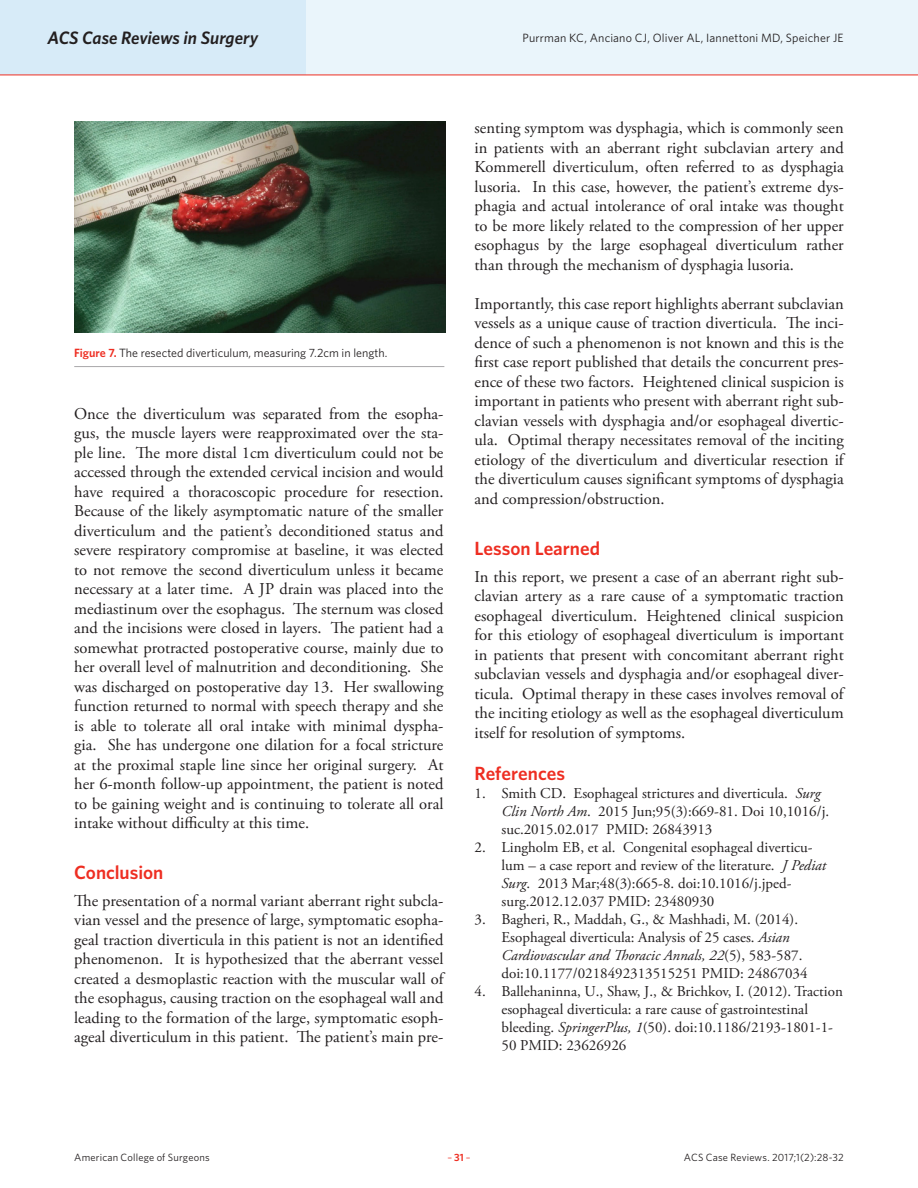
<style>
.page{position:relative;width:918px;height:1188px;background:#fff}
.page>*{position:absolute;margin:0;border:0;box-sizing:border-box;transform-origin:0 0}
.Article_Subhead{font:600 19.2px "Whitney";color:#ee2e22}
.Article_Body_no_inde{font:600 19.2px "Whitney";color:#ee2e22}
.t1{font:italic 600 18px "Whitney";letter-spacing:-.005em;color:#231f20}
.Article_Body_no_inde-2{font:16.5px/19.5px "Adobe Garamond Pro";color:#231f20;text-align:justify}
.t2{font:15px/18px "Adobe Garamond Pro";color:#231f20}
.Caption_New{font:12px "Whitney";letter-spacing:.005em;color:#231f20}
.t3{font:10.5px "Whitney";letter-spacing:.015em;color:#231f20}
.t4{font:10.5px "Whitney";color:#ee2e22}
.s1{font-weight:600;color:#ee2e22}
.s2{font-style:italic}
.s3{font-weight:600}
</style>
<div class="page">
<div style="left:0;top:0;width:918px;height:75px;background:#eaf5fb"></div>
<div style="left:0;top:0;width:306px;height:75px;background:#d7ebf8"></div>
<hr style="left:0;top:75px;width:918px;height:1px;background:#ee2e22">
<img style="left:74px;top:122px;width:371px;height:210px">
<hr style="left:74px;top:366px;width:370px;height:1px;background:#a9a8aa">
<p class="t1" style="left:48px;top:27px;width:212px">ACS Case Reviews in Surgery</p>
<p class="Caption_New" style="left:523px;top:30px;width:323px">Purrman KC, Anciano CJ, Oliver AL, Iannettoni MD, Speicher JE</p>
<p class="Caption_New" style="left:74px;top:345px;width:315px"><span class="s1">Figure 7.</span> The resected diverticulum, measuring 7.2cm in length.</p>
<p class="Article_Body_no_inde-2" style="left:74px;top:404px;width:371px">Once the diverticulum was separated from the esopha&shy;gus, the muscle layers were reapproximated over the sta&shy;ple line. The more distal 1cm diverticulum could not be accessed through the extended cervical incision and would have required a thoracoscopic procedure for resection.<br>Because of the likely asymptomatic nature of the smaller diverticulum and the patient’s deconditioned status and severe respiratory compromise at baseline, it was elected to not remove the second diverticulum unless it became necessary at a later time. A JP drain was placed into the mediastinum over the esophagus. The sternum was closed and the incisions were closed in layers. The patient had a somewhat protracted postoperative course, mainly due to her overall level of malnutrition and deconditioning. She was discharged on postoperative day 13. Her swallowing function returned to normal with speech therapy and she is able to tolerate all oral intake with minimal dyspha&shy;gia. She has undergone one dilation for a focal stricture at the proximal staple line since her original surgery. At her 6-month follow-up appointment, the patient is noted to be gaining weight and is continuing to tolerate all oral intake without difficulty at this time.</p>
<p class="Article_Subhead" style="left:74px;top:861px;width:91px">Conclusion</p>
<p class="Article_Body_no_inde-2" style="left:74px;top:892px;width:371px">The presentation of a normal variant aberrant right subcla&shy;vian vessel and the presence of large, symptomatic esopha&shy;geal traction diverticula in this patient is not an identified phenomenon. It is hypothesized that the aberrant vessel created a desmoplastic reaction with the muscular wall of the esophagus, causing traction on the esophageal wall and leading to the formation of the large, symptomatic esoph&shy;ageal diverticulum in this patient. The patient’s main pre-</p>
<p class="Article_Body_no_inde-2" style="left:475px;top:119px;width:371px">senting symptom was dysphagia, which is commonly seen in patients with an aberrant right subclavian artery and Kommerell diverticulum, often referred to as dysphagia lusoria. In this case, however, the patient’s extreme dys&shy;phagia and actual intolerance of oral intake was thought to be more likely related to the compression of her upper esophagus by the large esophageal diverticulum rather than through the mechanism of dysphagia lusoria.</p>
<p class="Article_Body_no_inde-2" style="left:475px;top:295px;width:371px">Importantly, this case report highlights aberrant subclavian vessels as a unique cause of traction diverticula. The inci&shy;dence of such a phenomenon is not known and this is the first case report published that details the concurrent pres&shy;ence of these two factors. Heightened clinical suspicion is important in patients who present with aberrant right sub&shy;clavian vessels with dysphagia and/or esophageal divertic&shy;ula. Optimal therapy necessitates removal of the inciting etiology of the diverticulum and diverticular resection if the diverticulum causes significant symptoms of dysphagia and compression/obstruction.</p>
<p class="Article_Subhead" style="left:475px;top:536px;width:127px">Lesson Learned</p>
<p class="Article_Body_no_inde-2" style="left:475px;top:567px;width:371px">In this report, we present a case of an aberrant right sub&shy;clavian artery as a rare cause of a symptomatic traction esophageal diverticulum. Heightened clinical suspicion for this etiology of esophageal diverticulum is important in patients that present with concomitant aberrant right subclavian vessels and dysphagia and/or esophageal diver&shy;ticula. Optimal therapy in these cases involves removal of the inciting etiology as well as the esophageal diverticulum itself for resolution of symptoms.</p>
<p class="Article_Body_no_inde" style="left:475px;top:761px;width:92px">References</p>
<p class="t2" style="left:502px;top:784px;width:329px;text-indent:-27px">1. Smith CD. Esophageal strictures and diverticula. <span class="s2">Surg<br>Clin North Am</span>. 2015 Jun;95(3):669-81. Doi 10,1016/j. suc.2015.02.017 PMID: 26843913</p>
<p class="t2" style="left:502px;top:838px;width:326px;text-indent:-27px">2. Lingholm EB, et al. Congenital esophageal diverticu&shy;lum – a case report and review of the literature. <span class="s2">J Pediat Surg</span>. 2013 Mar;48(3):665-8. doi:10.1016/j.jped&shy;surg.2012.12.037 PMID: 23480930</p>
<p class="t2" style="left:502px;top:910px;width:308px;text-indent:-27px">3. Bagheri, R., Maddah, G., &amp; Mashhadi, M. (2014).<br>Esophageal diverticula: Analysis of 25 cases. <span class="s2">Asian Cardiovascular and Thoracic Annals, 22</span>(5), 583-587. doi:10.1177/0218492313515251 PMID: 24867034</p>
<p class="t2" style="left:502px;top:982px;width:343px;text-indent:-27px">4. Ballehaninna, U., Shaw, J., &amp; Brichkov, I. (2012). Traction esophageal diverticula: a rare cause of gastrointestinal bleeding. <span class="s2">SpringerPlus, 1</span>(50). doi:10.1186/2193-1801-1- 50 PMID: 23626926</p>
<p class="t3" style="left:74px;top:1150px;width:137px">American College of Surgeons</p>
<p class="t4" style="left:448px;top:1150px;width:24px">–<span class="s3">31</span>–</p>
<p class="t3" style="left:684px;top:1150px;width:161px">ACS Case Reviews. 2017;1(2):28-32</p>
</div>
